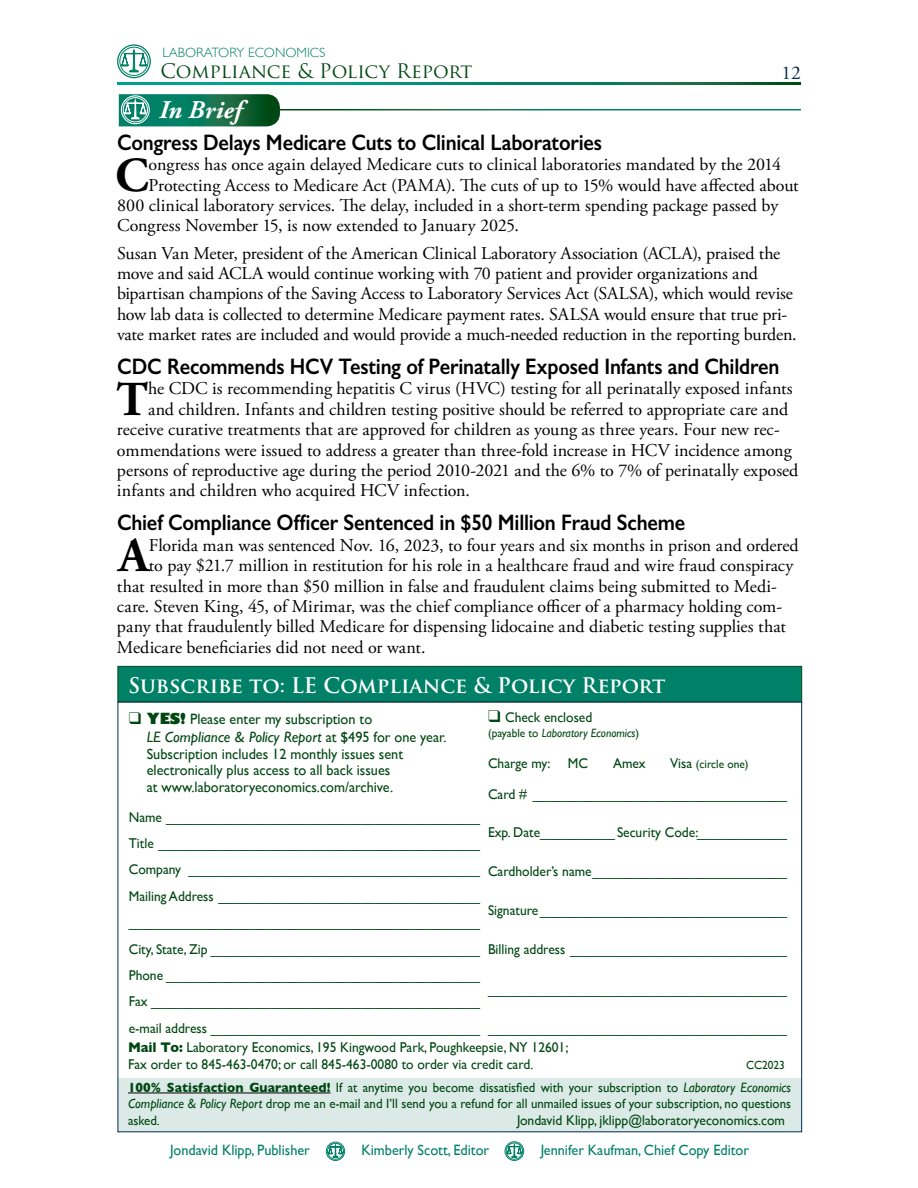
<style>
.page{position:relative;width:918px;height:1188px;background:#fff}
.page>*{position:absolute;margin:0;border:0;box-sizing:border-box;transform-origin:0 0}
.t1{font:700 48.75px "Adobe Garamond Pro";color:#000}
.t2{font:italic 700 25.5px "Adobe Garamond Pro";letter-spacing:.01em;color:#fff}
.t3{font:600 22.5px "Gill Sans";letter-spacing:-.01em;color:#000;scale:.9 1}
.t4{font:700 21px "Trajan Pro";color:#fff}
.t5{font:19.5px "Trajan Pro";color:#004712}
.t6{font:19.5px "Adobe Garamond Pro";color:#002b54}
.t7{font:18px/20.4px "Adobe Garamond Pro";letter-spacing:-.005em;color:#000}
.t8{font:15px/16.5px "Gill Sans";color:#004712;scale:.95 1}
.t9{font:15px "Gill Sans";color:#008066;scale:.95 1}
.t10{font:14.25px/26.4px "Gill Sans";color:#004712;scale:.95 1}
.t11{font:13.5px/16.4px "Gill Sans";color:#004712;text-align:justify;scale:.95 1}
.t12{font:300 13.5px "Gill Sans";color:#008066}
.t13{font:italic 12px "Gill Sans";color:#004712;scale:.95 1}
.t14{font:12px "Gill Sans";color:#004712;scale:.95 1}
.s1{font-style:normal}
.s2{font-size:14.25px}
.s3{font-weight:800}
.s4{font-style:italic}
.s5{font-weight:700}
</style>
<div class="page">
<svg style="left:117px;top:82px;width:684px;height:2px"></svg>
<svg style="left:121px;top:49px;width:26px;height:23px"></svg>
<div style="left:120px;top:47px;width:28px;height:29px;border:1px solid #008066;border-radius:50%"></div>
<div style="left:117px;top:44px;width:34px;height:34px;border:1px solid #008066;border-radius:50%"></div>
<svg style="left:119px;top:94px;width:161px;height:32px;background:#197a59"></svg>
<div style="left:123px;top:98px;width:25px;height:24px;border:1px solid #fff;border-radius:50%"></div>
<div style="left:121px;top:95px;width:29px;height:29px;border:1px solid #fff;border-radius:50%"></div>
<div style="left:118px;top:1078px;width:684px;height:53px;background:#dbeae6"></div>
<div style="left:118px;top:666px;width:684px;height:36px;background:#008066;border:1px solid #004712"></div>
<hr style="left:128px;top:1093px;width:203px;height:1px;background:#000">
<div style="left:326px;top:1142px;width:19px;height:19px;border:1px solid #008066;border-radius:50%"></div>
<svg style="left:325px;top:1144px;width:200px;height:17px"></svg>
<div style="left:506px;top:1143px;width:17px;height:16px;border:1px solid #008066;border-radius:50%"></div>
<div style="left:505px;top:1141px;width:19px;height:20px;border:1px solid #008066;border-radius:50%"></div>
<p class="t12" style="left:163px;top:41px;width:164px">LABORATORY ECONOMICS</p>
<p class="t5" style="left:160px;top:58px;width:314px">Compliance &amp; Policy Report</p>
<h2 class="t2" style="left:159px;top:95px;width:84px">In Brief</h2>
<p class="t3" style="left:117px;top:129px;width:541px">Congress Delays Medicare Cuts to Clinical Laboratories</p>
<h1 class="t1" style="left:115px;top:147px;width:35px">C</h1>
<p class="t7" style="left:149px;top:155px;width:634px">ongress has once again delayed Medicare cuts to clinical laboratories mandated by the 2014</p>
<p class="t6" style="left:782px;top:61px;width:21px">12</p>
<p class="t7" style="left:149px;top:175px;width:652px">Protecting Access to Medicare Act (PAMA). The cuts of up to 15% would have affected about</p>
<p class="t7" style="left:117px;top:196px;width:663px">800 clinical laboratory services. The delay, included in a short-term spending package passed by</p>
<p class="t7" style="left:117px;top:216px;width:404px">Congress November 15, is now extended to January 2025.</p>
<p class="t7" style="left:117px;top:243px;width:681px">Susan Van Meter, president of the American Clinical Laboratory Association (ACLA), praised the move and said ACLA would continue working with 70 patient and provider organizations and bipartisan champions of the Saving Access to Laboratory Services Act (SALSA), which would revise how lab data is collected to determine Medicare payment rates. SALSA would ensure that true pri&shy;vate market rates are included and would provide a much-needed reduction in the reporting burden.</p>
<p class="t3" style="left:117px;top:353px;width:738px">CDC Recommends HCV Testing of Perinatally Exposed Infants and Children</p>
<h1 class="t1" style="left:117px;top:371px;width:33px">T</h1>
<p class="t7" style="left:148px;top:379px;width:646px">he CDC is recommending hepatitis C virus (HVC) testing for all perinatally exposed infants</p>
<p class="t7" style="left:148px;top:400px;width:642px">and children. Infants and children testing positive should be referred to appropriate care and</p>
<p class="t7" style="left:117px;top:420px;width:664px">receive curative treatments that are approved for children as young as three years. Four new rec-</p>
<p class="t7" style="left:117px;top:440px;width:676px">ommendations were issued to address a greater than three-fold increase in HCV incidence among</p>
<p class="t7" style="left:117px;top:461px;width:683px">persons of reproductive age during the period 2010-2021 and the 6% to 7% of perinatally exposed</p>
<p class="t7" style="left:117px;top:481px;width:355px">infants and children who acquired HCV infection.</p>
<p class="t3" style="left:117px;top:509px;width:633px">Chief Compliance Officer Sentenced in $50 Million Fraud Scheme</p>
<h1 class="t1" style="left:118px;top:527px;width:32px">A</h1>
<p class="t7" style="left:149px;top:536px;width:651px">Florida man was sentenced Nov. 16, 2023, to four years and six months in prison and ordered</p>
<p class="t7" style="left:149px;top:556px;width:646px">to pay $21.7 million in restitution for his role in a healthcare fraud and wire fraud conspiracy</p>
<p class="t7" style="left:117px;top:576px;width:661px">that resulted in more than $50 million in false and fraudulent claims being submitted to Medi-</p>
<p class="t7" style="left:117px;top:597px;width:667px">care. Steven King, 45, of Mirimar, was the chief compliance officer of a pharmacy holding com-</p>
<p class="t7" style="left:117px;top:617px;width:671px">pany that fraudulently billed Medicare for dispensing lidocaine and diabetic testing supplies that</p>
<p class="t7" style="left:117px;top:637px;width:310px">Medicare beneficiaries did not need or want.</p>
<p class="t4" style="left:128px;top:672px;width:539px">Subscribe to: LE Compliance &amp; Policy Report</p>
<p class="t10" style="left:488px;top:704px;width:111px">❑ Check enclosed</p>
<p class="t13" style="left:488px;top:726px;width:161px"><span class="s1">(payable to</span> Laboratory Economics<span class="s1">)</span></p>
<p class="t10" style="left:488px;top:750px;width:107px">Charge my: MC</p>
<p class="t10" style="left:613px;top:750px;width:36px">Amex</p>
<p class="t14" style="left:670px;top:757px;width:84px"><span class="s2">Visa</span> (circle one)</p>
<p class="t10" style="left:488px;top:781px;width:316px">Card # __________________________________</p>
<p class="t10" style="left:488px;top:819px;width:316px">Exp. Date__________ Security Code:____________</p>
<p class="t10" style="left:488px;top:858px;width:316px">Cardholder’s name__________________________</p>
<p class="t10" style="left:488px;top:897px;width:316px">Signature _________________________________</p>
<p class="t10" style="left:488px;top:936px;width:316px">Billing address _____________________________</p>
<p class="t10" style="left:488px;top:976px;width:316px">________________________________________</p>
<p class="t10" style="left:488px;top:1015px;width:316px">________________________________________</p>
<p class="t8" style="left:147px;top:710px;width:317px;line-height:18px;text-indent:-18px">❑ <span class="s3">YES!</span> Please enter my subscription to<br><span class="s4">LE Compliance &amp; Policy Report</span> at $495 for one year.</p>
<p class="t8" style="left:147px;top:745px;width:271px">Subscription includes 12 monthly issues sent electronically plus access to all back issues at www.laboratoryeconomics.com/archive.</p>
<p class="t10" style="left:129px;top:803px;width:371px;text-align:justify">Name __________________________________________ Title ___________________________________________ Company _______________________________________ Mailing Address ___________________________________ _______________________________________________ City, State, Zip ____________________________________ Phone __________________________________________ Fax ____________________________________________ e-mail address ____________________________________</p>
<p class="t10" style="left:128px;top:1039px;width:465px;line-height:16.5px"><span class="s5">Mail To:</span> Laboratory Economics, 195 Kingwood Park, Poughkeepsie, NY 12601;<br>Fax order to 845-463-0470; or call 845-463-0080 to order via credit card.</p>
<p class="t14" style="left:746px;top:1058px;width:42px">CC2023</p>
<p class="t11" style="left:128px;top:1079px;width:699px"><span class="s5">100% Satisfaction Guaranteed!</span> If at anytime you become dissatisfied with your subscription to <span class="s4">Laboratory Economics Compliance &amp; Policy Report</span> drop me an e-mail and I’ll send you a refund for all unmailed issues of your subscription, no questions asked.</p>
<p class="t10" style="left:517px;top:1106px;width:284px">Jondavid Klipp, jklipp@laboratoryeconomics.com</p>
<p class="t9" style="left:170px;top:1141px;width:148px">Jondavid Klipp, Publisher</p>
<p class="t9" style="left:361px;top:1141px;width:136px">Kimberly Scott, Editor</p>
<p class="t9" style="left:541px;top:1141px;width:221px">Jennifer Kaufman, Chief Copy Editor</p>
</div>
